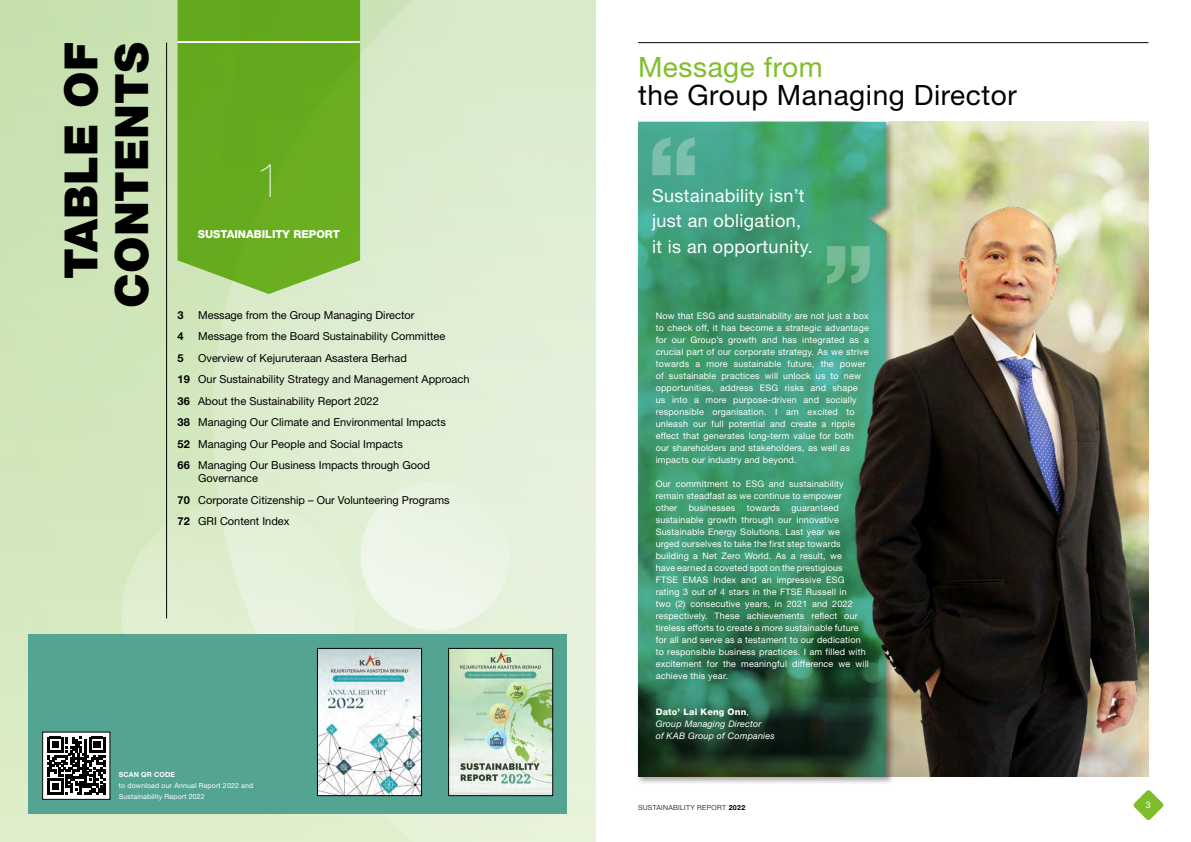
<style>
.page{position:relative;width:1191px;height:842px;background:#fff}
.page>*{position:absolute;margin:0;border:0;box-sizing:border-box;transform-origin:0 0}
.t1{font:200 48.1px "Helvetica Neue LT Std";color:#fff}
.t2{font:900 45.9px/50.7px "Helvetica Neue LT Std";color:#000;text-align:right}
.t3{font:28px "Helvetica Neue LT Std";letter-spacing:.02em;color:#000}
.t4{font:28px "Helvetica Neue LT Std";letter-spacing:.02em;color:#7ebe2a}
.t5{font:18px/25.9px "Helvetica Neue LT Std";letter-spacing:.02em;color:#fff}
.t6{font:11px/21.5px "Helvetica Neue LT Std";color:#000}
.t7{font:800 11px "Helvetica Neue LT Std";color:#fff}
.t8{font:700 11px "Helvetica Neue LT Std";color:#000}
.t9{font:9px/12px "Helvetica Neue LT Std";letter-spacing:.02em;color:#fff}
.t10{font:italic 9px/12px "Helvetica Neue LT Std";letter-spacing:.02em;color:#fff}
.t11{font:7px/11px "Helvetica Neue LT Std";letter-spacing:.02em;color:#fff}
.t12{font:300 7px "Helvetica Neue LT Std";letter-spacing:.05em;color:#000}
.t13{font:700 7px "Helvetica Neue LT Std";letter-spacing:.02em;color:#fff}
.s1{font-weight:700}
.s2{font-weight:800;font-style:normal}
.s3{font-style:normal}
</style>
<div class="page">
<svg style="left:1133px;top:790px;width:30px;height:30px"></svg>
<hr style="left:638px;top:42px;width:510px;height:1px;background:#000">
<img style="left:0;top:0;width:595px;height:842px">
<div style="left:28px;top:634px;width:539px;height:180px;background:#53a493"></div>
<div style="left:177px;top:0;width:183px;height:294px;background:#65aa1e"></div>
<hr style="left:177px;top:41px;width:183px;height:2px;background:#fff">
<div style="left:43px;top:732px;width:67px;height:67px;background:#fff"></div>
<svg style="left:47px;top:737px;width:58px;height:58px"></svg>
<hr style="left:166px;top:43px;width:1px;height:575px;background:#000">
<img style="left:319px;top:650px;width:101px;height:144px">
<div style="left:317px;top:648px;width:105px;height:148px;border:1px solid #000"></div>
<img style="left:450px;top:650px;width:101px;height:144px">
<div style="left:448px;top:648px;width:105px;height:148px;border:1px solid #000"></div>
<div style="left:635px;top:120px;width:259px;height:665px;background:#000;opacity:.35"></div>
<svg style="left:638px;top:122px;width:211px;height:655px;background:#388a66"></svg>
<svg style="left:652px;top:137px;width:42px;height:38px;background:#6ab7a3"></svg>
<svg style="left:827px;top:246px;width:22px;height:38px"></svg>
<img style="left:849px;top:122px;width:299px;height:655px">
<h2 class="t2" style="left:56px;top:308px;width:267px;rotate:-90deg">TABLE OF<br>CONTENTS</h2>
<h1 class="t1" style="left:255px;top:152px;width:28px">1</h1>
<p class="t7" style="left:198px;top:228px;width:144px">SUSTAINABILITY REPORT</p>
<p class="t8" style="left:177px;top:308px;width:8px">3</p>
<p class="t6" style="left:198px;top:304px;width:218px">Message from the Group Managing Director</p>
<p class="t8" style="left:177px;top:329px;width:8px">4</p>
<p class="t6" style="left:198px;top:325px;width:249px">Message from the Board Sustainability Committee</p>
<p class="t8" style="left:177px;top:351px;width:8px">5</p>
<p class="t6" style="left:177px;top:347px;width:293px;text-indent:21px">Overview of Kejuruteraan Asastera Berhad<br><span class="s1">19</span> Our Sustainability Strategy and Management Approach <span class="s1">36</span> About the Sustainability Report 2022<br><span class="s1">38</span> Managing Our Climate and Environmental Impacts<br><span class="s1">52</span> Managing Our People and Social Impacts<br><span class="s1">66</span> Managing Our Business Impacts through Good</p>
<p class="t6" style="left:177px;top:467px;width:274px;text-indent:21px">Governance<br><span class="s1">70</span> Corporate Citizenship – Our Volunteering Programs<br><span class="s1">72</span> GRI Content Index</p>
<p class="t13" style="left:119px;top:771px;width:57px">SCAN QR CODE</p>
<p class="t11" style="left:119px;top:780px;width:136px">to download our Annual Report 2022 and<br>Sustainability Report 2022</p>
<h3 class="t4" style="left:638px;top:50px;width:186px">Message from</h3>
<h3 class="t3" style="left:638px;top:78px;width:380px">the Group Managing Director</h3>
<h3 class="t5" style="left:652px;top:182px;width:162px">Sustainability isn’t just an obligation, it is an opportunity.</h3>
<p class="t9" style="left:656px;top:310px;width:215px">Now that ESG and sustainability are not just a box to check off, it has become a strategic advantage for our Group’s growth and has integrated as a crucial part of our corporate strategy. As we strive towards a more sustainable future, the power of sustainable practices will unlock us to new opportunities, address ESG risks and shape us into a more purpose-driven and socially responsible organisation. I am excited to unleash our full potential and create a ripple effect that generates long-term value for both our shareholders and stakeholders, as well as impacts our industry and beyond.</p>
<p class="t9" style="left:656px;top:478px;width:190px">Our commitment to ESG and sustainability remain steadfast as we continue to empower other</p>
<p class="t9" style="left:656px;top:502px;width:215px;text-indent:136px">guaranteed sustainable growth through our innovative Sustainable Energy Solutions. Last year we<br>urged ourselves to take the first step towards building a Net Zero World. As a result, we<br>have earned a coveted spot on the prestigious<br>FTSE EMAS Index and an impressive ESG rating 3 out of 4 stars in the FTSE Russell in<br>two (2) consecutive years, in 2021 and 2022 respectively. These achievements reflect our tireless efforts to create a more sustainable future for all and serve as a testament to our dedication to responsible business practices. I am filled with excitement for the meaningful difference we will achieve this year.</p>
<p class="t10" style="left:656px;top:706px;width:120px"><span class="s2">Dato’ Lai Keng Onn</span><span class="s3">,<br></span>Group Managing Director<br>of KAB Group of Companies</p>
<p class="t9" style="left:688px;top:502px;width:48px">businesses</p>
<p class="t9" style="left:746px;top:502px;width:35px">towards</p>
<p class="t12" style="left:638px;top:803px;width:109px">SUSTAINABILITY REPORT <span class="s1">2022</span></p>
<p class="t9" style="left:1146px;top:799px;width:7px">3</p>
</div>
